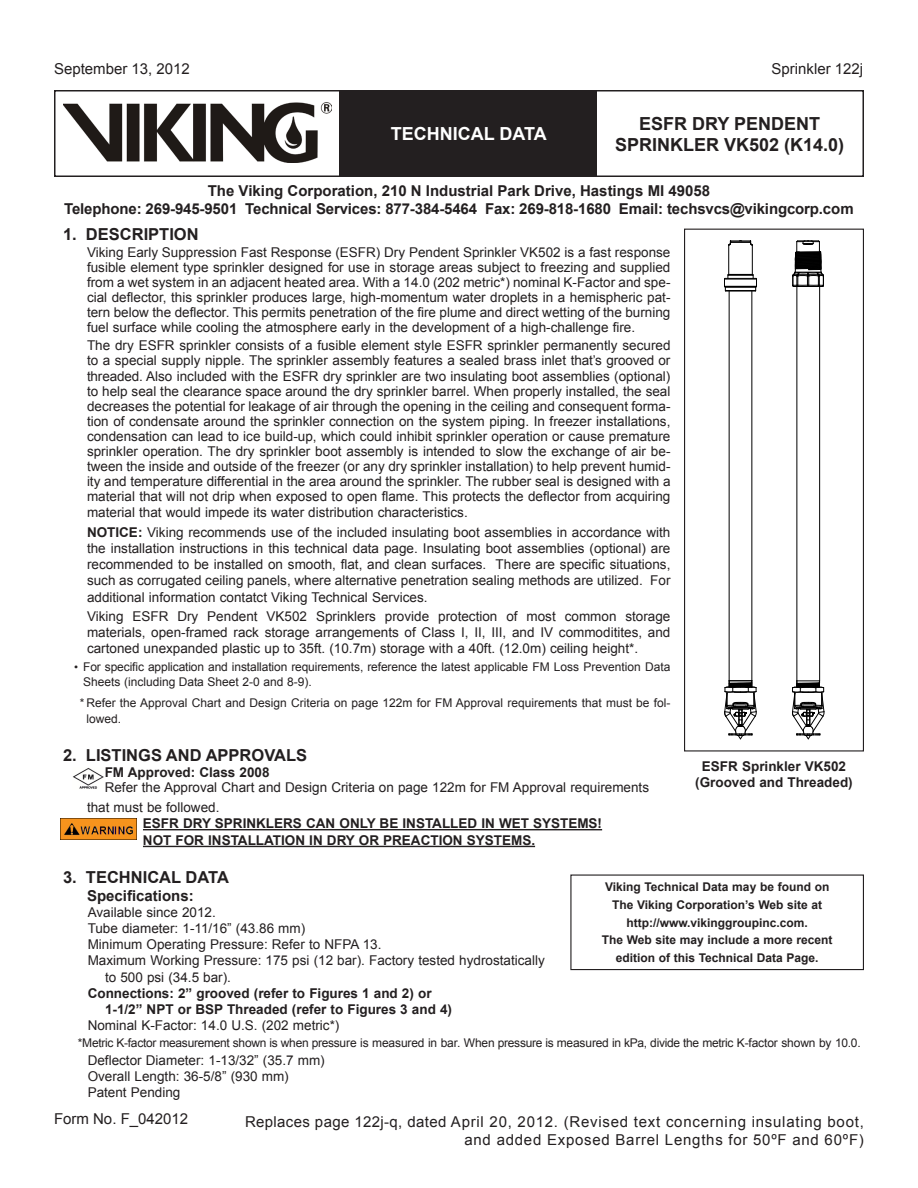
<style>
.page{position:relative;width:918px;height:1188px;background:#fff}
.page>*{position:absolute;margin:0;border:0;box-sizing:border-box;transform-origin:0 0}
.Product_Description{font:700 18px/21.6px "Arial";color:#231f20;text-align:center}
.Black_Header{font:700 18px "Arial";color:#fff}
.Heading{font:700 16.5px "Arial";color:#231f20}
.Viking{font:700 15px "Arial";letter-spacing:-.01em;color:#231f20}
.Right_Page_Number{font:15px/18px "Arial";letter-spacing:.05em;color:#231f20;text-align:right}
.Left_Date{font:15px "Arial";color:#231f20}
.Heading_2{font:700 15px "Arial";color:#231f20}
.Right_Page_Number-2{font:15px "Arial";color:#231f20}
.Body_Text{font:13.5px/15.1px "Arial";color:#231f20;text-align:justify}
.Technical_Data{font:13.5px/16.2px "Arial";color:#231f20}
.Technical_Data-2{font:700 13.5px "Arial";color:#231f20}
.Body_Text-2{font:700 13.5px "Arial";color:#231f20}
.Center_-_Bold{font:700 13.5px/16.2px "Arial";color:#231f20}
.Web_Site{font:700 12px "Arial";color:#231f20}
.Bullet{font:12px/15px "Arial";letter-spacing:-.01em;color:#231f20}
.Asterisk_2{font:12px "Arial";letter-spacing:-.025em;color:#231f20}
.Asterisk{font:12px/16.2px "Arial";color:#231f20}
.s1{font-weight:700}
.s2{font-size:11.4px}
</style>
<div class="page">
<div style="left:54px;top:90px;width:810px;height:87px;border:2px solid #231f20"></div>
<div style="left:340px;top:91px;width:257px;height:85px;background:#231f20"></div>
<img style="left:63px;top:102px;width:269px;height:60px">
<hr style="left:143px;top:829px;width:459px;height:1px;background:#231f20">
<hr style="left:143px;top:846px;width:392px;height:1px;background:#231f20">
<div style="left:570px;top:874px;width:294px;height:96px;border:1px solid #231f20"></div>
<div style="left:684px;top:229px;width:180px;height:523px;border:1px solid #231f20"></div>
<hr style="left:819px;top:287px;width:1px;height:394px;background:#000">
<hr style="left:797px;top:287px;width:1px;height:394px;background:#000">
<hr style="left:752px;top:291px;width:1px;height:390px;background:#000">
<hr style="left:729px;top:291px;width:1px;height:390px;background:#000">
<svg style="left:724px;top:240px;width:33px;height:52px"></svg>
<svg style="left:792px;top:240px;width:32px;height:48px"></svg>
<svg style="left:724px;top:680px;width:33px;height:59px"></svg>
<svg style="left:792px;top:681px;width:32px;height:58px"></svg>
<img style="left:73px;top:768px;width:31px;height:21px">
<img style="left:61px;top:818px;width:75px;height:22px">
<p class="Left_Date" style="left:54px;top:59px;width:137px">September 13, 2012</p>
<p class="Black_Header" style="left:391px;top:121px;width:157px">TECHNICAL DATA</p>
<p class="Right_Page_Number-2" style="left:772px;top:59px;width:93px">Sprinkler 122j</p>
<p class="Product_Description" style="left:615px;top:113px;width:231px">esfr dry pendent sprinkler Vk502 (k14.0)</p>
<p class="Viking" style="left:208px;top:181px;width:504px">The Viking Corporation, 210 N Industrial Park Drive, Hastings MI 49058</p>
<p class="Viking" style="left:64px;top:199px;width:791px">Telephone: 269-945-9501 Technical Services: 877-384-5464 Fax: 269-818-1680 Email: techsvcs@vikingcorp.com</p>
<p class="Heading" style="left:63px;top:223px;width:35px">1. DES</p>
<p class="Heading" style="left:120px;top:223px;width:21px">CRIPTI</p>
<p class="Heading" style="left:174px;top:223px;width:24px">ON</p>
<p class="Body_Text" style="left:87px;top:245px;width:585px">Viking Early Suppression Fast Response (ESFR) Dry Pendent Sprinkler VK502 is a fast response fusible element type sprinkler designed for use in storage areas subject to freezing and supplied from a wet system in an adjacent heated area. With a 14.0 (202 metric*) nominal K-Factor and spe&shy;cial deflector, this sprinkler produces large, high-momentum water droplets in a hemispheric pat&shy;tern below the deflector. This permits penetration of the fire plume and direct wetting of the burning fuel surface while cooling the atmosphere early in the development of a high-challenge fire.</p>
<p class="Body_Text" style="left:87px;top:338px;width:585px">The dry ESFR sprinkler consists of a fusible element style ESFR sprinkler permanently secured to a special supply nipple. The sprinkler assembly features a sealed brass inlet that’s grooved or threaded. Also included with the ESFR dry sprinkler are two insulating boot assemblies (optional) to help seal the clearance space around the dry sprinkler barrel. When properly installed, the seal decreases the potential for leakage of air through the opening in the ceiling and consequent forma&shy;tion of condensate around the sprinkler connection on the system piping. In freezer installations, condensation can lead to ice build-up, which could inhibit sprinkler operation or cause premature sprinkler operation. The dry sprinkler boot assembly is intended to slow the exchange of air be&shy;tween the inside and outside of the freezer (or any dry sprinkler installation) to help prevent humid&shy;ity and temperature differential in the area around the sprinkler. The rubber seal is designed with a material that will not drip when exposed to open flame. This protects the deflector from acquiring material that would impede its water distribution characteristics.</p>
<p class="Body_Text" style="left:87px;top:524px;width:585px;line-height:16.2px"><span class="s1">NOTICE:</span> Viking recommends use of the included insulating boot assemblies in accordance with the installation instructions in this technical data page. Insulating boot assemblies (optional) are recommended to be installed on smooth, flat, and clean surfaces. There are specific situations, such as corrugated ceiling panels, where alternative penetration sealing methods are utilized. For additional information contatct Viking Technical Services.</p>
<p class="Body_Text" style="left:87px;top:608px;width:585px;line-height:16.2px">Viking ESFR Dry Pendent VK502 Sprinklers provide protection of most common storage materials, open-framed rack storage arrangements of Class I, II, III, and IV commoditites, and cartoned unexpanded plastic up to 35ft. (10.7m) storage with a 40ft. (12.0m) ceiling height*.</p>
<p class="Bullet" style="left:83px;top:660px;width:589px;text-indent:-9px"><span class="s2">•</span> For specific application and installation requirements, reference the latest applicable FM Loss Prevention Data<br>Sheets (including Data Sheet 2-0 and 8-9).</p>
<p class="Asterisk" style="left:86px;top:695px;width:586px;text-indent:-6px">*Refer the Approval Chart and Design Criteria on page 122m for FM Approval requirements that must be fol&shy;lowed.</p>
<p class="Heading" style="left:63px;top:744px;width:33px">2. LISTIN</p>
<p class="Heading" style="left:138px;top:744px;width:92px">GS AND APPR</p>
<p class="Heading" style="left:252px;top:744px;width:46px">OVALS</p>
<p class="Technical_Data-2" style="left:105px;top:763px;width:166px">FM Approved: Class 2008</p>
<p class="Body_Text" style="left:105px;top:780px;width:546px">Refer the Approval Chart and Design Criteria on page 122m for FM Approval requirements</p>
<p class="Body_Text" style="left:87px;top:799px;width:134px">that must be followed.</p>
<p class="Body_Text-2" style="left:143px;top:815px;width:10px">ESFR</p>
<p class="Body_Text-2" style="left:183px;top:815px;width:177px">Dry sprinklers can ONLY</p>
<p class="Body_Text-2" style="left:380px;top:815px;width:224px">be installed in Wet systems!</p>
<p class="Body_Text-2" style="left:143px;top:831px;width:394px">Not for installation in dry or preaction systems.</p>
<p class="Heading" style="left:63px;top:866px;width:165px">3. tech nical data</p>
<p class="Heading_2" style="left:87px;top:885px;width:108px">Specifications:</p>
<p class="Technical_Data" style="left:88px;top:904px;width:130px">Available since 2012.</p>
<p class="Technical_Data" style="left:88px;top:920px;width:219px">Tube diameter: 1-11/16” (43.86 mm)</p>
<p class="Technical_Data" style="left:88px;top:937px;width:295px">Minimum Operating Pressure: Refer to NFPA 13.</p>
<p class="Technical_Data" style="left:105px;top:953px;width:441px;text-indent:-17px">Maximum Working Pressure: 175 psi (12 bar). Factory tested hydrostatically to 500 psi (34.5 bar).</p>
<p class="Technical_Data-2" style="left:88px;top:984px;width:346px">Connections: 2” grooved (refer to Figures 1 and 2) or</p>
<p class="Technical_Data-2" style="left:105px;top:1000px;width:52px">1-1/2” NPT</p>
<p class="Technical_Data-2" style="left:178px;top:1000px;width:28px">or BSP</p>
<p class="Technical_Data-2" style="left:227px;top:1000px;width:227px">Threaded (refer to Figures 3 and 4)</p>
<p class="Technical_Data" style="left:88px;top:1018px;width:253px">Nominal K-Factor: 14.0 U.S. (202 metric*)</p>
<p class="Asterisk_2" style="left:78px;top:1035px;width:784px">*Metric K-factor measurement shown is when pressure is measured in bar. When pressure is measured in kPa, divide the metric K-factor shown by 10.0.</p>
<p class="Technical_Data" style="left:88px;top:1052px;width:239px">Deflector Diameter: 1-13/32” (35.7 mm)</p>
<p class="Technical_Data" style="left:88px;top:1068px;width:203px">Overall Length: 36-5/8” (930 mm)</p>
<p class="Technical_Data" style="left:88px;top:1084px;width:94px">Patent Pending</p>
<p class="Left_Date" style="left:54px;top:1109px;width:136px">Form No. F_042012</p>
<p class="Center_-_Bold" style="left:695px;top:759px;width:159px;text-indent:47px">Sprinkler VK502 (Grooved and Threaded)</p>
<p class="Center_-_Bold" style="left:702px;top:759px;width:10px">ESFR</p>
<p class="Web_Site" style="left:605px;top:879px;width:226px">Viking Technical Data may be found on</p>
<p class="Web_Site" style="left:612px;top:897px;width:212px">The Viking Corporation’s Web site at</p>
<p class="Web_Site" style="left:626px;top:915px;width:183px">http://www.vikinggroupinc.com.</p>
<p class="Web_Site" style="left:602px;top:932px;width:232px">The Web site may include a more recent</p>
<p class="Web_Site" style="left:616px;top:950px;width:204px">edition of this Technical Data Page.</p>
<p class="Right_Page_Number" style="left:245px;top:1113px;width:620px">Replaces page 122j-q, dated April 20, 2012. (Revised text concerning insulating boot, and added Exposed Barrel Lengths for 50ºF and 60ºF)</p>
</div>
